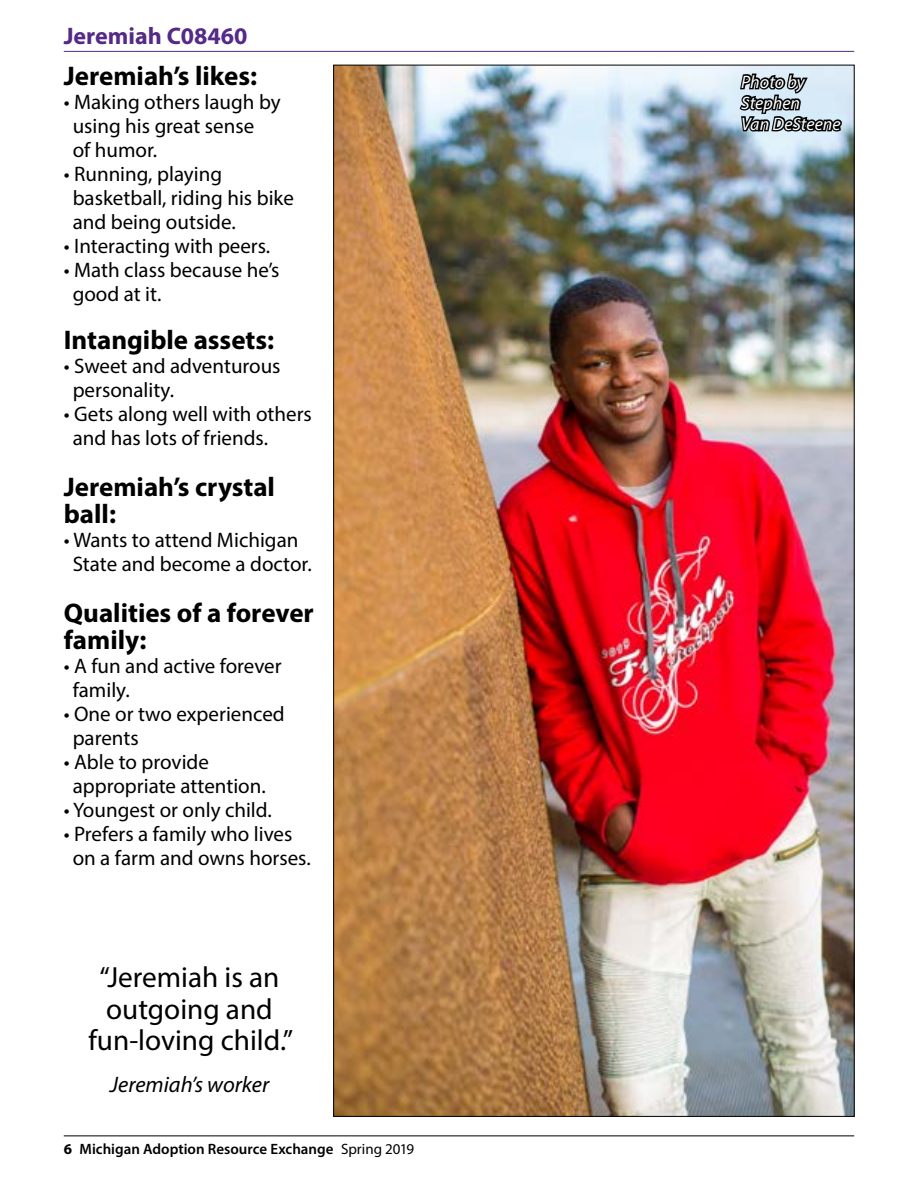
<style>
.page{position:relative;width:918px;height:1188px;background:#fff}
.page>*{position:absolute;margin:0;border:0;box-sizing:border-box;transform-origin:0 0}
.t1{font:29.25px/31.5px "Myriad Pro";color:#000;text-align:center}
.t2{font:700 27px/27px "Myriad Pro";color:#000}
.t3{font:700 24px "Myriad Pro";color:#552988}
.t4{font:italic 22.5px "Myriad Pro";color:#000}
.t5{font:21px/24px "Myriad Pro";color:#000}
.t6{font:italic 18px/21px "Myriad Pro";color:#fff}
.t7{font:600 15px "Myriad Pro";color:#000}
.s1{font-weight:700}
.s2{font-weight:400}
</style>
<div class="page">
<hr style="left:64px;top:1136px;width:790px;height:1px;background:#000">
<hr style="left:64px;top:51px;width:790px;height:1px;background:#552988">
<img style="left:335px;top:67px;width:518px;height:1048px">
<svg style="left:737px;top:72px;width:106px;height:72px"></svg>
<p class="t3" style="left:64px;top:20px;width:185px">Jeremiah C08460</p>
<p class="t2" style="left:64px;top:62px;width:195px">Jeremiah’s likes:</p>
<p class="t5" style="left:73px;top:90px;width:210px;text-indent:-9px">• Making others laugh by using his great sense<br>of humor.</p>
<p class="t5" style="left:73px;top:162px;width:223px;text-indent:-9px">• Running, playing basketball, riding his bike and being outside.</p>
<p class="t5" style="left:64px;top:234px;width:208px">• Interacting with peers.</p>
<p class="t5" style="left:73px;top:258px;width:208px;text-indent:-9px">• Math class because he’s good at it.</p>
<p class="t2" style="left:64px;top:326px;width:212px">Intangible assets:</p>
<p class="t5" style="left:73px;top:354px;width:209px;text-indent:-9px">• Sweet and adventurous personality.</p>
<p class="t5" style="left:73px;top:402px;width:241px;text-indent:-9px">• Gets along well with others and has lots of friends.</p>
<p class="t2" style="left:64px;top:473px;width:213px">Jeremiah’s crystal ball:</p>
<p class="t5" style="left:73px;top:528px;width:240px;text-indent:-9px">• Wants to attend Michigan<br>State and become a doctor.</p>
<p class="t2" style="left:64px;top:599px;width:252px">Qualities of a forever family:</p>
<p class="t5" style="left:73px;top:654px;width:211px;text-indent:-9px">• A fun and active forever family.</p>
<p class="t5" style="left:73px;top:702px;width:214px;text-indent:-9px">• One or two experienced parents</p>
<p class="t5" style="left:73px;top:750px;width:195px;text-indent:-9px">• Able to provide appropriate attention.</p>
<p class="t5" style="left:64px;top:798px;width:210px">• Youngest or only child.</p>
<p class="t5" style="left:73px;top:822px;width:240px;text-indent:-9px">• Prefers a family who lives on a farm and owns horses.</p>
<h1 class="t1" style="left:88px;top:961px;width:206px">“Jeremiah is an outgoing and fun-loving child.”</h1>
<p class="t4" style="left:110px;top:1071px;width:161px">Jeremiah’s worker</p>
<p class="t7" style="left:64px;top:1140px;width:352px"><span class="s1">6</span> Michigan Adoption Resource Exchange <span class="s2">Spring 2019</span></p>
<p class="t6" style="left:741px;top:71px;width:101px">Photo by<br>Stephen<br>Van DeSteene</p>
</div>
